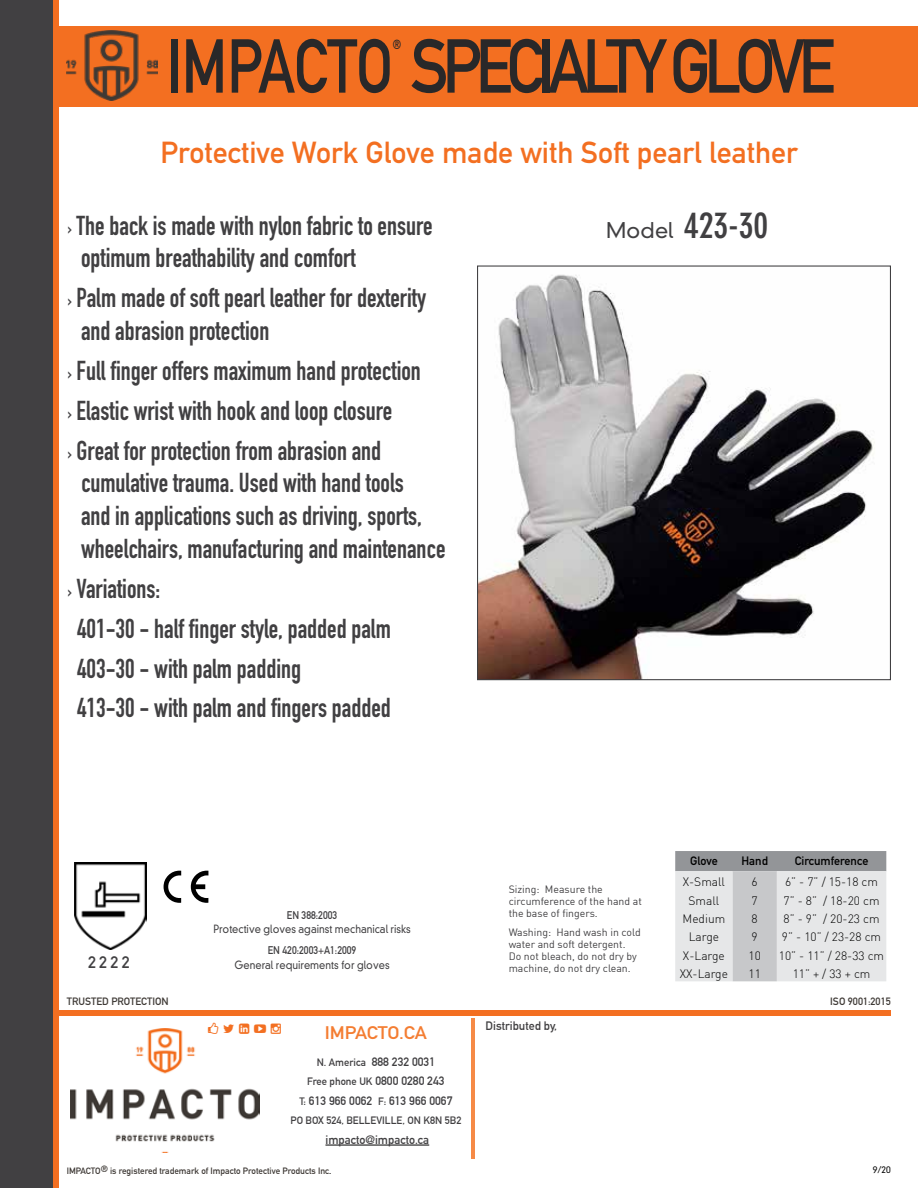
<style>
.page{position:relative;width:918px;height:1188px;background:#fff}
.page>*{position:absolute;margin:0;border:0;box-sizing:border-box;transform-origin:0 0}
.t1{font:75px "DIN Mittelschrift Std";letter-spacing:-.09em;color:#292829;scale:.8 1}
.t2{font:700 condensed 36px "DIN Neuzeit Grotesk Std";color:#414042}
.t3{font:30px "DIN Mittelschrift Std";color:#f36f21}
.t4{font:27px/39.8px "DIN Engschrift Std";color:#414042;scale:.95 1}
.t5{font:18px "DIN Mittelschrift Std";color:#f47d32;scale:1.1 1}
.t6{font:16.5px "DIN Mittelschrift Std";color:#414042}
.t7{font:13.05px "DIN Mittelschrift Std";color:#292829;scale:.8 1}
.t8{font:300 12px "DIN";color:#000}
.t9{font:700 12px "DIN Alternate";color:#414042}
.t10{font:12px "DIN Mittelschrift Std";color:#000}
.t11{font:300 10.95px "DIN Neuzeit Grotesk Std";color:#414042;scale:.9 1}
.t12{font:10.95px "DIN Mittelschrift Std";color:#414042;scale:.9 1}
.t13{font:10.5px/12px "DIN";color:#414042}
.t14{font:700 10.5px "DIN Alternate";color:#414042}
.t15{font:10.5px "DIN Mittelschrift Std";color:#3e3935}
.t16{font:700 9px "DIN Alternate";color:#3e3935}
.t17{font:300 9px "DIN Neuzeit Grotesk Std";color:#000}
.s1{font-family:"DIN Mittelschrift Std";font-size:18px}
.s2{font-weight:300;font-stretch:normal;font-size:21px}
.s3{font-size:10.5px}
.s4{font-size:12px}
.s5{color:#000}
</style>
<div class="page">
<hr style="left:917px;top:0;width:1px;height:1188px;background:#414042">
<div style="left:54px;top:26px;width:864px;height:81px;background:#f36f21"></div>
<div style="left:0;top:0;width:54px;height:1188px;background:#414042"></div>
<div style="left:54px;top:0;width:5px;height:1188px;background:#f36f21"></div>
<img style="left:67px;top:31px;width:91px;height:70px">
<div style="left:54px;top:1010px;width:837px;height:6px;background:#f36f21"></div>
<hr style="left:471px;top:1018px;width:3px;height:140px;background:#f68a46">
<img style="left:71px;top:1028px;width:189px;height:124px">
<hr style="left:325px;top:1145px;width:104px;height:1px;background:#000">
<img style="left:479px;top:274px;width:396px;height:404px">
<img style="left:75px;top:863px;width:72px;height:87px">
<svg style="left:675px;top:851px;width:211px;height:130px;background:#d3d4d6"></svg>
<svg style="left:164px;top:871px;width:44px;height:32px"></svg>
<svg style="left:208px;top:1028px;width:52px;height:6px"></svg>
<h1 class="t1" style="left:166px;top:22px;width:838px">IMPACTO SPECIALTY GLOVE</h1>
<p class="t7" style="left:393px;top:37px;width:12px">®</p>
<p class="t3" style="left:161px;top:134px;width:639px">Protective Work Glove made with Soft pearl leather</p>
<p class="t4" style="left:81px;top:209px;width:372px;line-height:33px;text-indent:-14px"><span class="s1">›</span> The back is made with nylon fabric to ensure optimum breathability and comfort</p>
<p class="t4" style="left:81px;top:281px;width:365px;line-height:33px;text-indent:-14px"><span class="s1">›</span> Palm made of soft pearl leather for dexterity and abrasion protection</p>
<p class="t4" style="left:68px;top:351px;width:374px"><span class="s1">›</span> Full finger offers maximum hand protection <span class="s1">›</span> Elastic wrist with hook and loop closure<br><span class="s1">›</span> Great for protection from abrasion and</p>
<p class="t4" style="left:81px;top:467px;width:385px;line-height:33px">cumulative trauma. Used with hand tools<br>and in applications such as driving, sports, wheelchairs, manufacturing and maintenance</p>
<p class="t4" style="left:77px;top:569px;width:332px;text-indent:-10px"><span class="s1">›</span> Variations:<br>401-30 - half finger style, padded palm<br>403-30 - with palm padding<br>413-30 - with palm and fingers padded</p>
<p class="t6" style="left:88px;top:953px;width:43px">2222</p>
<p class="t12" style="left:287px;top:909px;width:58px">EN 388:2003</p>
<p class="t11" style="left:213px;top:923px;width:221px">Protective gloves against mechanical risks</p>
<p class="t12" style="left:268px;top:944px;width:100px">EN 420:2003+A1:2009</p>
<p class="t11" style="left:235px;top:958px;width:174px">General requirements for gloves</p>
<h2 class="t2" style="left:606px;top:204px;width:164px"><span class="s2">Model</span> 423-30</h2>
<p class="t13" style="left:509px;top:883px;width:135px">Sizing: Measure the circumference of the hand at the base of fingers.</p>
<p class="t13" style="left:509px;top:926px;width:134px">Washing: Hand wash in cold water and soft detergent.<br>Do not bleach, do not dry by machine, do not dry clean.</p>
<p class="t10" style="left:690px;top:854px;width:29px">Glove</p>
<p class="t10" style="left:742px;top:854px;width:28px">Hand</p>
<p class="t10" style="left:795px;top:854px;width:75px">Circumference</p>
<p class="t8" style="left:683px;top:875px;width:44px">X-Small</p>
<p class="t8" style="left:752px;top:875px;width:8px">6</p>
<p class="t8" style="left:785px;top:875px;width:95px">6” - 7” / 15-18 cm</p>
<p class="t8" style="left:689px;top:893px;width:32px">Small</p>
<p class="t8" style="left:752px;top:893px;width:8px">7</p>
<p class="t8" style="left:784px;top:893px;width:98px">7” - 8” / 18-20 cm</p>
<p class="t8" style="left:683px;top:911px;width:44px">Medium</p>
<p class="t8" style="left:752px;top:911px;width:8px">8</p>
<p class="t8" style="left:784px;top:911px;width:98px">8” - 9” / 20-23 cm</p>
<p class="t8" style="left:689px;top:930px;width:32px">Large</p>
<p class="t8" style="left:752px;top:930px;width:8px">9</p>
<p class="t8" style="left:782px;top:930px;width:101px">9” - 10” / 23-28 cm</p>
<p class="t8" style="left:683px;top:948px;width:43px">X-Large</p>
<p class="t8" style="left:749px;top:948px;width:14px">10</p>
<p class="t8" style="left:779px;top:948px;width:107px">10” - 11” / 28-33 cm</p>
<p class="t8" style="left:680px;top:966px;width:50px">XX-Large</p>
<p class="t8" style="left:749px;top:966px;width:14px">11</p>
<p class="t8" style="left:793px;top:966px;width:79px">11” + / 33 + cm</p>
<p class="t15" style="left:67px;top:996px;width:103px">TRUSTED PROTECTION</p>
<p class="t15" style="left:830px;top:995px;width:62px">ISO 9001:2015</p>
<p class="t5" style="left:325px;top:1022px;width:94px">IMPACTO.CA</p>
<p class="t9" style="left:317px;top:1052px;width:120px"><span class="s3">N. America</span> 888 232 0031</p>
<p class="t14" style="left:307px;top:1073px;width:139px">Free phone UK <span class="s4">0800 0280 243</span></p>
<p class="t9" style="left:299px;top:1091px;width:155px"><span class="s3">T:</span> 613 966 0062 <span class="s3">F:</span> 613 966 0067</p>
<p class="t14" style="left:290px;top:1112px;width:172px">PO BOX 524, BELLEVILLE, ON K8N 5B2</p>
<p class="t9" style="left:325px;top:1130px;width:105px">impacto@impacto.ca</p>
<p class="t9" style="left:486px;top:1017px;width:73px">Distributed by,</p>
<p class="t16" style="left:67px;top:1164px;width:266px">IMPACTO® is registered trademark of Impacto Protective Products Inc<span class="s5">.</span></p>
<p class="t17" style="left:873px;top:1165px;width:20px">9/20</p>
</div>
